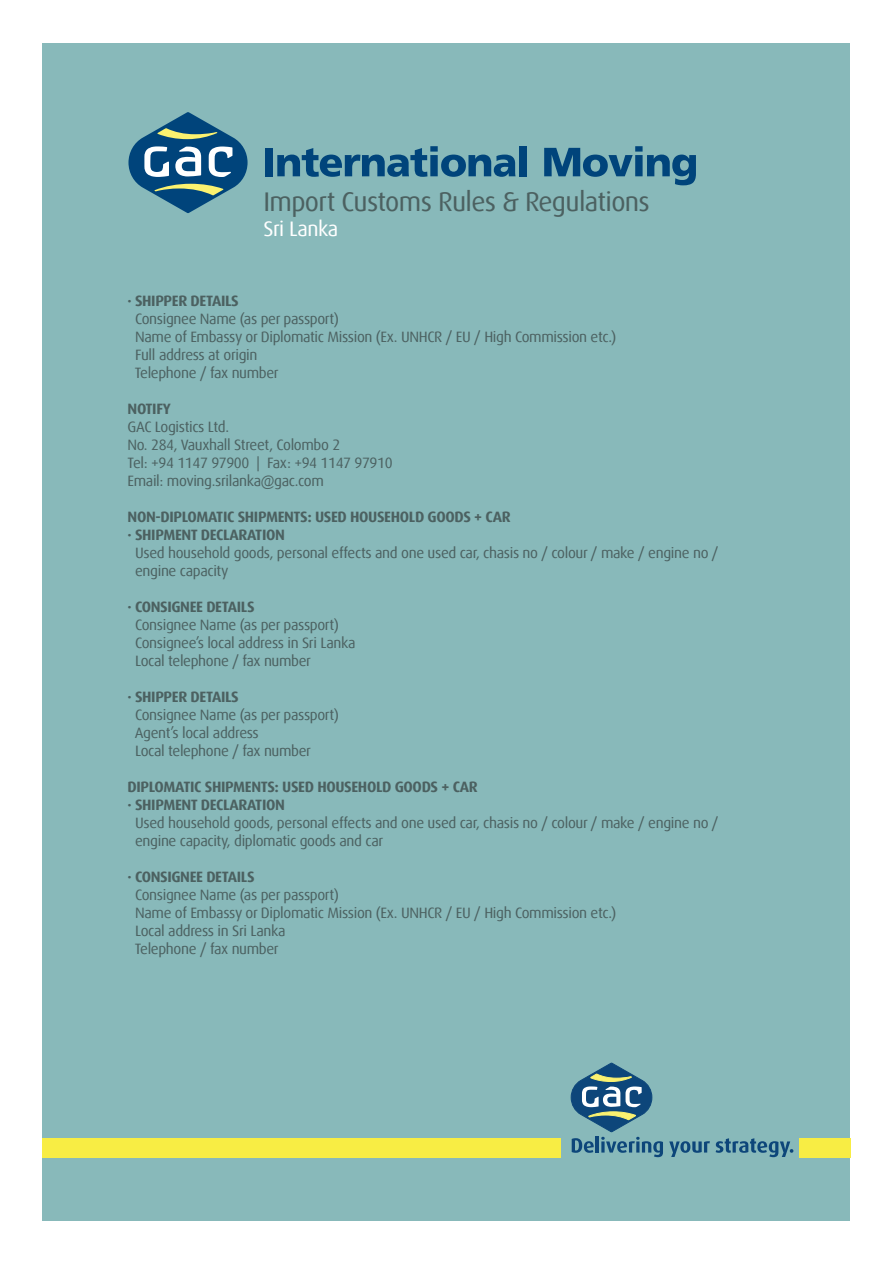
<style>
.page{position:relative;width:893px;height:1263px;background:#fff}
.page>*{position:absolute;margin:0;border:0;box-sizing:border-box;transform-origin:0 0}
.t1{font:27px "Dax Offc";letter-spacing:-.025em;color:#4c6161}
.t2{font:21px "Dax Offc";letter-spacing:-.025em;color:#fff}
.t3{font:15px/18px "Dax Offc";letter-spacing:-.025em;color:#4c6161}
.t4{font:700 15px/18px "Dax Offc";letter-spacing:-.025em;color:#4c6161}
</style>
<div class="page">
<div style="left:43px;top:43px;width:807px;height:1177px;background:#88b9ba"></div>
<div style="left:43px;top:1137px;width:518px;height:20px;background:#f8ed44"></div>
<div style="left:799px;top:1137px;width:51px;height:20px;background:#f8ed44"></div>
<svg style="left:669px;top:1141px;width:41px;height:16px"></svg>
<svg style="left:716px;top:1138px;width:77px;height:19px"></svg>
<svg style="left:571px;top:1063px;width:92px;height:94px"></svg>
<svg style="left:128px;top:112px;width:120px;height:101px"></svg>
<div style="left:265px;top:148px;width:8px;height:28px;background:#00447b"></div>
<svg style="left:277px;top:146px;width:239px;height:31px"></svg>
<div style="left:520px;top:146px;width:7px;height:30px;background:#00447b"></div>
<svg style="left:544px;top:146px;width:152px;height:39px"></svg>
<h1 class="t1" style="left:263px;top:184px;width:388px">Import Customs Rules &amp; Regulations</h1>
<h2 class="t2" style="left:263px;top:215px;width:76px">Sri Lanka</h2>
<p class="t4" style="left:128px;top:292px;width:113px">· SHIPPER DETAILS</p>
<p class="t3" style="left:135px;top:310px;width:483px">Consignee Name (as per passport)<br>Name of Embassy or Diplomatic Mission (Ex. UNHCR / EU / High Commission etc.)<br>Full address at origin<br>Telephone / fax number</p>
<p class="t4" style="left:128px;top:400px;width:45px">NOTIFY</p>
<p class="t3" style="left:128px;top:418px;width:267px">GAC Logistics Ltd.<br>No. 284, Vauxhall Street, Colombo 2<br>Tel: +94 1147 97900 | Fax: +94 1147 97910<br>Email: moving.srilanka@gac.com</p>
<p class="t4" style="left:128px;top:508px;width:385px">NON-DIPLOMATIC SHIPMENTS: USED HOUSEHOLD GOODS + CAR · SHIPMENT DECLARATION</p>
<p class="t3" style="left:135px;top:544px;width:585px">Used household goods, personal effects and one used car, chasis no / colour / make / engine no / engine capacity</p>
<p class="t4" style="left:128px;top:598px;width:129px">· CONSIGNEE DETAILS</p>
<p class="t3" style="left:135px;top:616px;width:222px">Consignee Name (as per passport)<br>Consignee’s local address in Sri Lanka<br>Local telephone / fax number</p>
<p class="t4" style="left:128px;top:688px;width:113px">· SHIPPER DETAILS</p>
<p class="t3" style="left:135px;top:706px;width:206px">Consignee Name (as per passport)<br>Agent’s local address<br>Local telephone / fax number</p>
<p class="t4" style="left:128px;top:778px;width:352px">DIPLOMATIC SHIPMENTS: USED HOUSEHOLD GOODS + CAR · SHIPMENT DECLARATION</p>
<p class="t3" style="left:135px;top:814px;width:585px">Used household goods, personal effects and one used car, chasis no / colour / make / engine no / engine capacity, diplomatic goods and car</p>
<p class="t4" style="left:128px;top:868px;width:129px">· CONSIGNEE DETAILS</p>
<p class="t3" style="left:135px;top:886px;width:483px">Consignee Name (as per passport)<br>Name of Embassy or Diplomatic Mission (Ex. UNHCR / EU / High Commission etc.)<br>Local address in Sri Lanka<br>Telephone / fax number</p>
</div>
